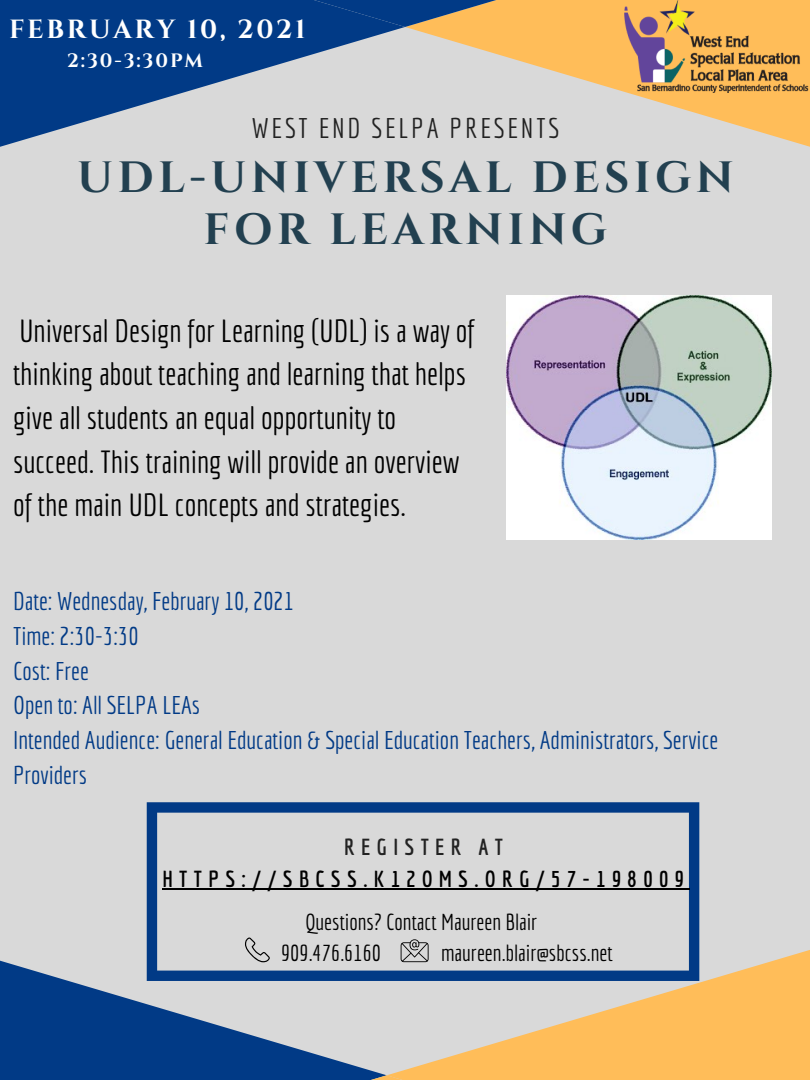
<style>
.page{position:relative;width:810px;height:1080px;background:#d9d9d9}
.page>*{position:absolute;margin:0;border:0;box-sizing:border-box;transform-origin:0 0}
.t1{font:700 43.75px/51.6px "Cinzel";letter-spacing:.1em;color:#224050;text-align:center}
.t2{font:31.25px/43.6px "Economica";color:#000}
.t3{font:27.75px "Economica";letter-spacing:.1em;color:#222}
.t4{font:700 26.25px "Cinzel";letter-spacing:.1em;color:#fff}
.t5{font:25px/34.7px "Economica";color:#013a86}
.t6{font:700 22.62px "Economica";letter-spacing:.28em;color:#000}
.t7{font:700 22.62px "Economica";letter-spacing:.28em;color:#222}
.t8{font:22.5px "Economica";color:#000}
.t9{font:700 19.31px "Cinzel";letter-spacing:.1em;color:#fff}
</style>
<div class="page">
<svg style="left:0;top:0;width:405px;height:147px;fill:#013a86"></svg>
<svg style="left:405px;top:0;width:405px;height:147px"></svg>
<svg style="left:222px;top:0;width:366px;height:27px;background:#606b75"></svg>
<svg style="left:388px;top:940px;width:422px;height:140px;fill:#ffbd59"></svg>
<svg style="left:0;top:940px;width:386px;height:140px;fill:#013a86"></svg>
<svg style="left:212px;top:1075px;width:350px;height:5px;background:#857e6e"></svg>
<img style="left:623px;top:0;width:187px;height:92px">
<svg style="left:147px;top:802px;width:552px;height:179px"></svg>
<svg style="left:401px;top:939px;width:28px;height:23px"></svg>
<svg style="left:245px;top:938px;width:25px;height:24px"></svg>
<img style="left:507px;top:295px;width:265px;height:245px">
<hr style="left:162px;top:888px;width:528px;height:2px;background:#000">
<p class="t4" style="left:9px;top:13px;width:298px">FEBRUARY 10, 2021</p>
<p class="t9" style="left:67px;top:48px;width:137px">2:30-3:30PM</p>
<p class="t3" style="left:252px;top:111px;width:309px">WEST END SELPA PRESENTS</p>
<p class="t1" style="left:77px;top:154px;width:658px">UDL-UNIVERSAL DESIGN<br>FOR LEARNING</p>
<p class="t2" style="left:13px;top:308px;width:463px">Universal Design for Learning (UDL) is a way of thinking about teaching and learning that helps give all students an equal opportunity to succeed. This training will provide an overview of the main UDL concepts and strategies.</p>
<p class="t5" style="left:13px;top:583px;width:283px">Date: Wednesday, February 10, 2021</p>
<p class="t5" style="left:13px;top:618px;width:127px">Time: 2:30-3:30</p>
<p class="t5" style="left:13px;top:653px;width:77px">Cost: Free</p>
<p class="t5" style="left:13px;top:688px;width:189px">Open to: All SELPA LEAs</p>
<p class="t5" style="left:13px;top:722px;width:707px">Intended Audience: General Education &amp; Special Education Teachers, Administrators, Service<br>Providers</p>
<p class="t7" style="left:344px;top:833px;width:161px">REGISTER AT</p>
<p class="t6" style="left:162px;top:865px;width:523px">HTTPS://SBCSS.K12OMS.ORG/57-198009</p>
<p class="t8" style="left:305px;top:909px;width:234px">Questions? Contact Maureen Blair</p>
<p class="t8" style="left:281px;top:940px;width:102px">909.476.6160</p>
<p class="t8" style="left:441px;top:940px;width:173px">maureen.blair@sbcss.net</p>
</div>
